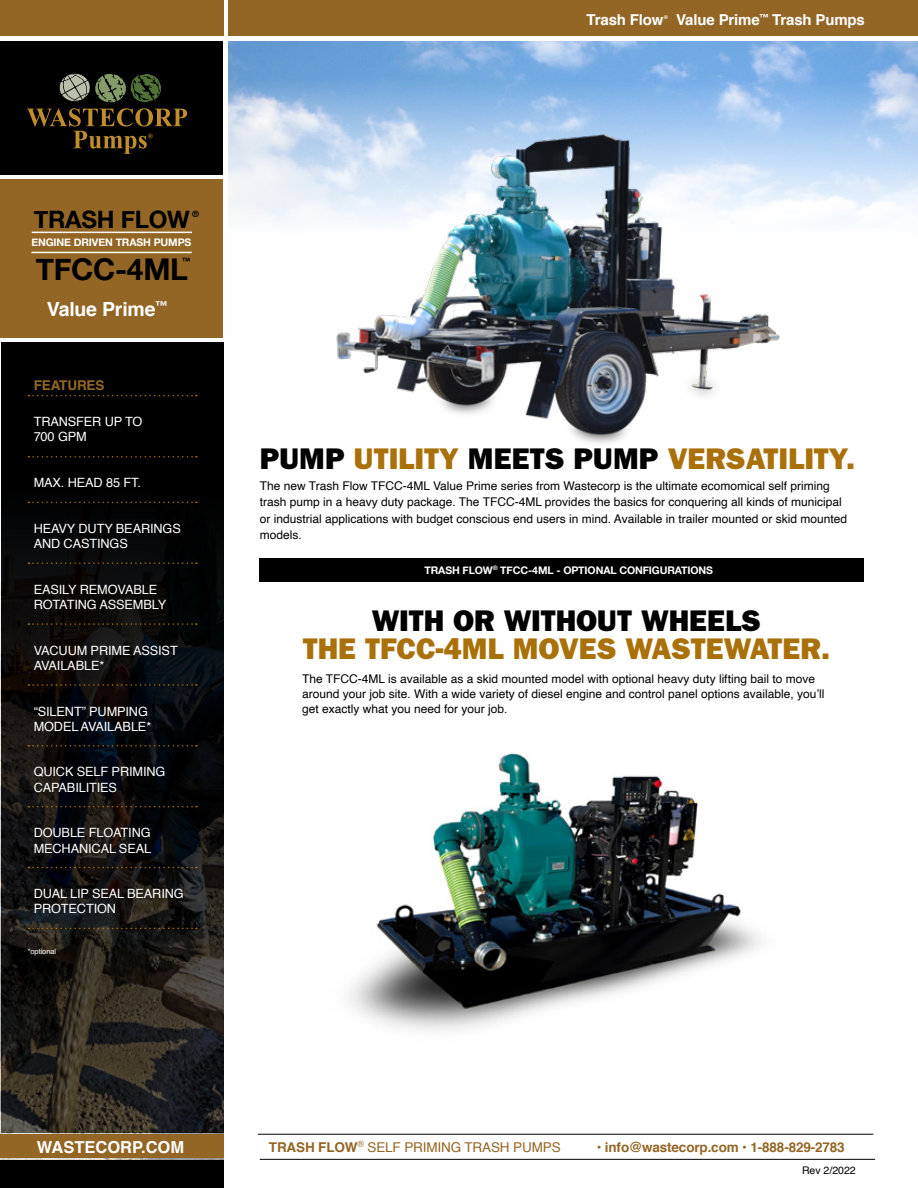
<style>
.page{position:relative;width:918px;height:1188px;background:#fff}
.page>*{position:absolute;margin:0;border:0;box-sizing:border-box;transform-origin:0 0}
.t1{font:30px "ITC Franklin Gothic Std Hvy";color:#aa710a}
.t2{font:30px "ITC Franklin Gothic Std Hvy";color:#000}
.t3{font:700 30px "Helvetica Neue";letter-spacing:-.01em;color:#000}
.t4{font:700 24px "Helvetica Neue";letter-spacing:-.01em;color:#000}
.t5{font:700 19.5px "Helvetica";letter-spacing:-.01em;color:#fff}
.t6{font:700 16.5px "Helvetica";color:#fff}
.t7{font:700 15px "Helvetica";letter-spacing:-.01em;color:#fff}
.t8{font:700 13.5px "Helvetica";letter-spacing:-.01em;color:#936625}
.t9{font:13.5px "Helvetica";letter-spacing:-.01em;color:#936625}
.t10{font:12.75px/15.3px "Helvetica";letter-spacing:-.01em;color:#fff}
.t11{font:12px/16.5px "Helvetica";color:#000}
.t12{font:700 10.5px "Helvetica Neue";letter-spacing:-.01em;color:#fff}
.t13{font:10.5px "Helvetica";color:#000}
.t14{font:700 8.7px "Helvetica Neue";color:#000}
.t15{font:7.5px "Helvetica";letter-spacing:-.01em;color:#fff}
.s1{font-family:"Minion Pro";font-weight:400}
.s2{color:#000}
.s3{font-weight:700}
.s4{font-family:"Helvetica Neue"}
</style>
<div class="page">
<div style="left:0;top:41px;width:223px;height:134px;background:#000"></div>
<div style="left:0;top:179px;width:223px;height:158px;background:#936625"></div>
<div style="left:1px;top:342px;width:223px;height:791px;background:#000"></div>
<img style="left:1px;top:501px;width:222px;height:659px">
<div style="left:0;top:1135px;width:224px;height:23px;background:#936625"></div>
<div style="left:0;top:1160px;width:224px;height:28px;background:#000"></div>
<img style="left:228px;top:41px;width:690px;height:183px">
<div style="left:228px;top:0;width:690px;height:36px;background:#936625"></div>
<div style="left:0;top:0;width:224px;height:36px;background:#936625"></div>
<svg style="left:27px;top:74px;width:160px;height:80px"></svg>
<hr style="left:258px;top:1134px;width:615px;height:1px;background:#000">
<hr style="left:260px;top:1159px;width:615px;height:1px;background:#000">
<div style="left:260px;top:558px;width:604px;height:24px;background:#000"></div>
<img style="left:291px;top:94px;width:541px;height:350px">
<svg style="left:28px;top:395px;width:169px;height:1px"></svg>
<svg style="left:28px;top:456px;width:169px;height:2px"></svg>
<svg style="left:28px;top:502px;width:169px;height:1px"></svg>
<svg style="left:28px;top:562px;width:169px;height:2px"></svg>
<svg style="left:28px;top:623px;width:169px;height:2px"></svg>
<svg style="left:28px;top:684px;width:169px;height:2px"></svg>
<svg style="left:28px;top:745px;width:169px;height:2px"></svg>
<svg style="left:28px;top:806px;width:169px;height:1px"></svg>
<svg style="left:28px;top:867px;width:169px;height:1px"></svg>
<svg style="left:28px;top:928px;width:169px;height:1px"></svg>
<hr style="left:32px;top:252px;width:160px;height:1px;background:#fff">
<hr style="left:32px;top:232px;width:160px;height:1px;background:#fff">
<img style="left:349px;top:753px;width:412px;height:278px">
<p class="t7" style="left:587px;top:7px;width:280px">Trash Flow<span class="s1">®</span> Value Prime<sup>™</sup> Trash Pumps</p>
<h2 class="t4" style="left:34px;top:201px;width:158px">TRASH FLOW</h2>
<h1 class="t3" style="left:36px;top:246px;width:154px">TFCC-4ML</h1>
<p class="t14" style="left:192px;top:207px;width:8px">®</p>
<p class="t12" style="left:31px;top:234px;width:162px">ENGINE DRIVEN TRASH PUMPS</p>
<p class="t14" style="left:182px;top:254px;width:10px">™</p>
<h3 class="t5" style="left:47px;top:293px;width:121px">Value Prime<sup>™</sup></h3>
<p class="t8" style="left:34px;top:374px;width:72px">FEATURES</p>
<p class="t10" style="left:34px;top:414px;width:110px">TRANSFER UP TO<br>700 GPM</p>
<p class="t10" style="left:34px;top:476px;width:109px">MAX. HEAD 85 FT.</p>
<p class="t10" style="left:34px;top:521px;width:149px">HEAVY DUTY BEARINGS<br>AND CASTINGS</p>
<p class="t10" style="left:34px;top:582px;width:134px">EASILY REMOVABLE<br>ROTATING ASSEMBLY</p>
<p class="t10" style="left:34px;top:643px;width:146px">VACUUM PRIME ASSIST<br>AVAILABLE*</p>
<p class="t10" style="left:34px;top:704px;width:119px">“SILENT” PUMPING<br>MODEL AVAILABLE*</p>
<p class="t10" style="left:34px;top:765px;width:133px">QUICK SELF PRIMING<br>CAPABILITIES</p>
<p class="t10" style="left:34px;top:826px;width:119px">DOUBLE FLOATING<br>MECHANICAL SEAL</p>
<p class="t10" style="left:34px;top:886px;width:152px">DUAL LIP SEAL BEARING<br>PROTECTION</p>
<p class="t15" style="left:28px;top:945px;width:30px">*optional</p>
<h1 class="t1" style="left:260px;top:441px;width:597px"><span class="s2">PUMP</span> UTILITY <span class="s2">MEETS PUMP</span> VERSATILITY.</h1>
<p class="t11" style="left:260px;top:478px;width:589px">The new Trash Flow TFCC-4ML Value Prime series from Wastecorp is the ultimate ecomomical self priming trash pump in a heavy duty package. The TFCC-4ML provides the basics for conquering all kinds of municipal or industrial applications with budget conscious end users in mind. Available in trailer mounted or skid mounted models.</p>
<p class="t12" style="left:424px;top:562px;width:290px">TRASH FLOW<sup>®</sup> TFCC-4ML - OPTIONAL CONFIGURATIONS</p>
<h1 class="t2" style="left:372px;top:603px;width:391px">WITH OR WITHOUT WHEELS</h1>
<h1 class="t1" style="left:303px;top:631px;width:529px">THE TFCC-4ML MOVES WASTEWATER.</h1>
<p class="t11" style="left:302px;top:672px;width:524px;line-height:15px">The TFCC-4ML is available as a skid mounted model with optional heavy duty lifting bail to move around your job site. With a wide variety of diesel engine and control panel options available, you’ll get exactly what you need for your job.</p>
<h3 class="t6" style="left:37px;top:1134px;width:149px">WASTECORP.COM</h3>
<p class="t9" style="left:269px;top:1137px;width:293px"><span class="s3">TRASH FLOW</span><sup>®</sup> SELF PRIMING TRASH PUMPS</p>
<p class="t8" style="left:597px;top:1136px;width:250px"><span class="s4">•</span> info@wastecorp.com <span class="s4">•</span> 1-888-829-2783</p>
<p class="t13" style="left:802px;top:1162px;width:55px">Rev 2/2022</p>
</div>
